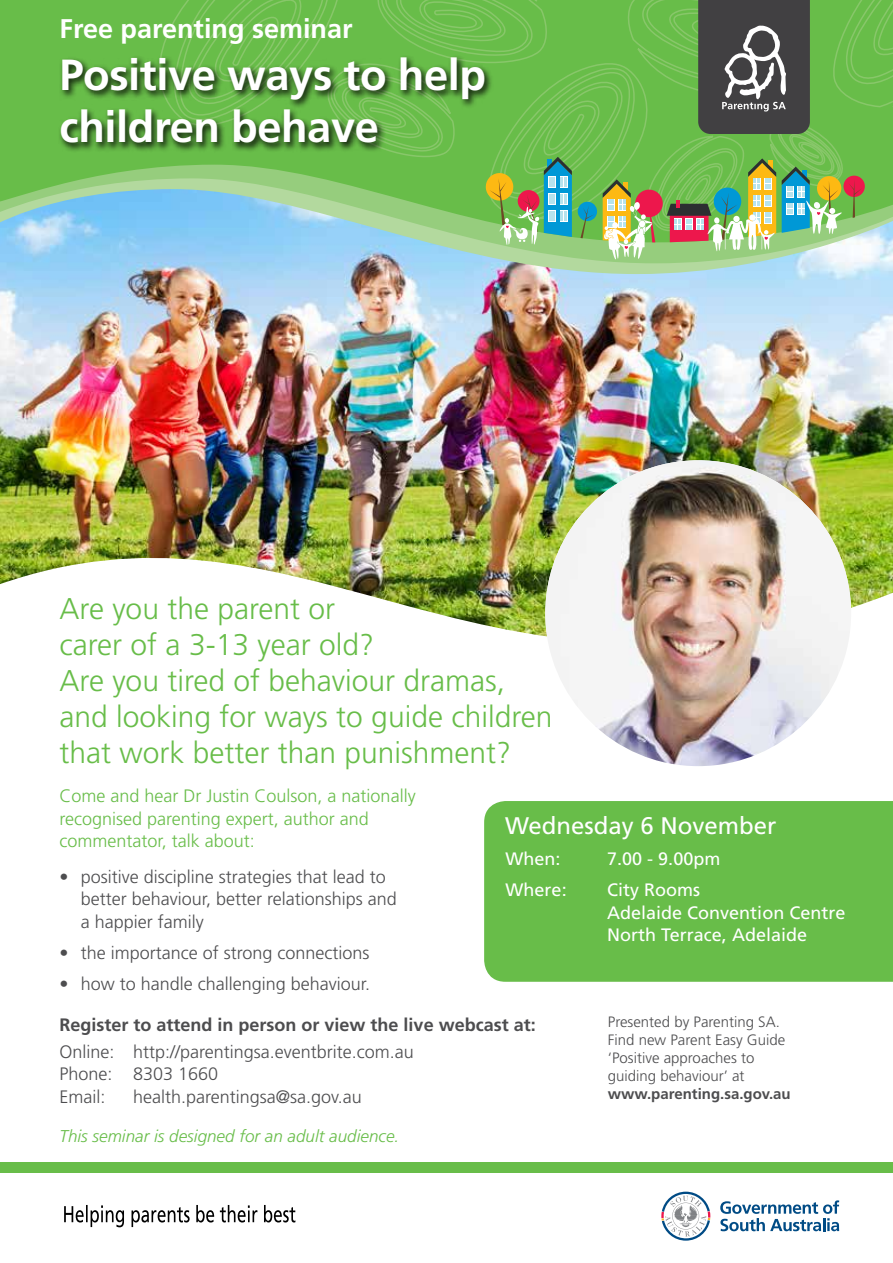
<style>
.page{position:relative;width:893px;height:1263px;background:#fff}
.page>*{position:absolute;margin:0;border:0;box-sizing:border-box;transform-origin:0 0}
.t1{font:700 43.5px/52.5px "Frutiger LT Std";letter-spacing:-.01em;color:#fff}
.t2{font:300 30px/36px "Frutiger LT";color:#68bd49}
.t3{font:700 27px "Frutiger LT";color:#fff}
.t4{font:24px "Frutiger LT";color:#fff}
.t5{font:300 18px/22.5px "Frutiger LT Std";color:#4d4d4f}
.t6{font:300 18px/22.5px "Frutiger LT Std";color:#68bd49}
.t7{font:18px/22.5px "Frutiger LT";color:#fff}
.t8{font:700 18px "Frutiger LT";color:#4d4d4f}
.t9{font:italic 300 17.1px "Frutiger";color:#68bd49}
.t10{font:300 15px/18px "Frutiger LT";color:#4d4d4f}
.t11{font:700 15px "Frutiger LT";color:#4d4d4f}
</style>
<div class="page">
<img style="left:0;top:274px;width:893px;height:363px">
<img style="left:0;top:263px;width:893px;height:11px">
<svg style="left:0;top:242px;width:893px;height:21px;background:#9ed0e2"></svg>
<svg style="left:0;top:0;width:134px;height:242px;background:#75c274"></svg>
<svg style="left:134px;top:0;width:759px;height:259px;background:#79b66f"></svg>
<div style="left:0;top:1163px;width:893px;height:10px;background:#68bd49"></div>
<svg style="left:720px;top:1200px;width:119px;height:31px"></svg>
<svg style="left:661px;top:1192px;width:49px;height:48px"></svg>
<svg style="left:64px;top:1205px;width:231px;height:22px"></svg>
<div style="left:58px;top:54px;width:436px;height:98px;background:#000;opacity:.75"></div>
<div style="left:484px;top:801px;width:409px;height:181px;background:#68bd49"></div>
<img style="left:545px;top:460px;width:306px;height:306px;border-radius:153px">
<h3 class="t3" style="left:60px;top:13px;width:295px">Free parenting seminar</h3>
<h1 class="t1" style="left:60px;top:48px;width:428px">Positive ways to help children behave</h1>
<h2 class="t2" style="left:60px;top:591px;width:494px">Are you the parent or<br>carer of a 3-13 year old?<br>Are you tired of behaviour dramas, and looking for ways to guide children that work better than punishment?</h2>
<p class="t6" style="left:60px;top:785px;width:358px">Come and hear Dr Justin Coulson, a nationally recognised parenting expert, author and commentator, talk about:</p>
<p class="t5" style="left:81px;top:865px;width:318px;text-indent:-21px">• positive discipline strategies that lead to better behaviour, better relationships and a happier family</p>
<p class="t5" style="left:60px;top:941px;width:311px">• the importance of strong connections</p>
<p class="t5" style="left:60px;top:972px;width:312px">• how to handle challenging behaviour.</p>
<h3 class="t4" style="left:505px;top:812px;width:273px">Wednesday 6 November</h3>
<p class="t7" style="left:506px;top:848px;width:57px">When:</p>
<p class="t7" style="left:607px;top:848px;width:115px">7.00 - 9.00pm</p>
<p class="t7" style="left:506px;top:879px;width:63px">Where:</p>
<p class="t7" style="left:607px;top:879px;width:240px">City Rooms<br>Adelaide Convention Centre<br>North Terrace, Adelaide</p>
<p class="t8" style="left:60px;top:1014px;width:478px">Register to attend in person or view the live webcast at:</p>
<p class="t5" style="left:60px;top:1040px;width:356px">Online: http://parentingsa.eventbrite.com.au<br>Phone: 8303 1660<br>Email:</p>
<p class="t5" style="left:133px;top:1085px;width:230px">health.parentingsa@sa.gov.au</p>
<p class="t9" style="left:60px;top:1127px;width:341px">This seminar is designed for an adult audience.</p>
<p class="t10" style="left:608px;top:1013px;width:179px">Presented by Parenting SA.<br>Find new Parent Easy Guide ‘Positive approaches to guiding behaviour’ at</p>
<p class="t11" style="left:608px;top:1085px;width:184px">www.parenting.sa.gov.au</p>
</div>
